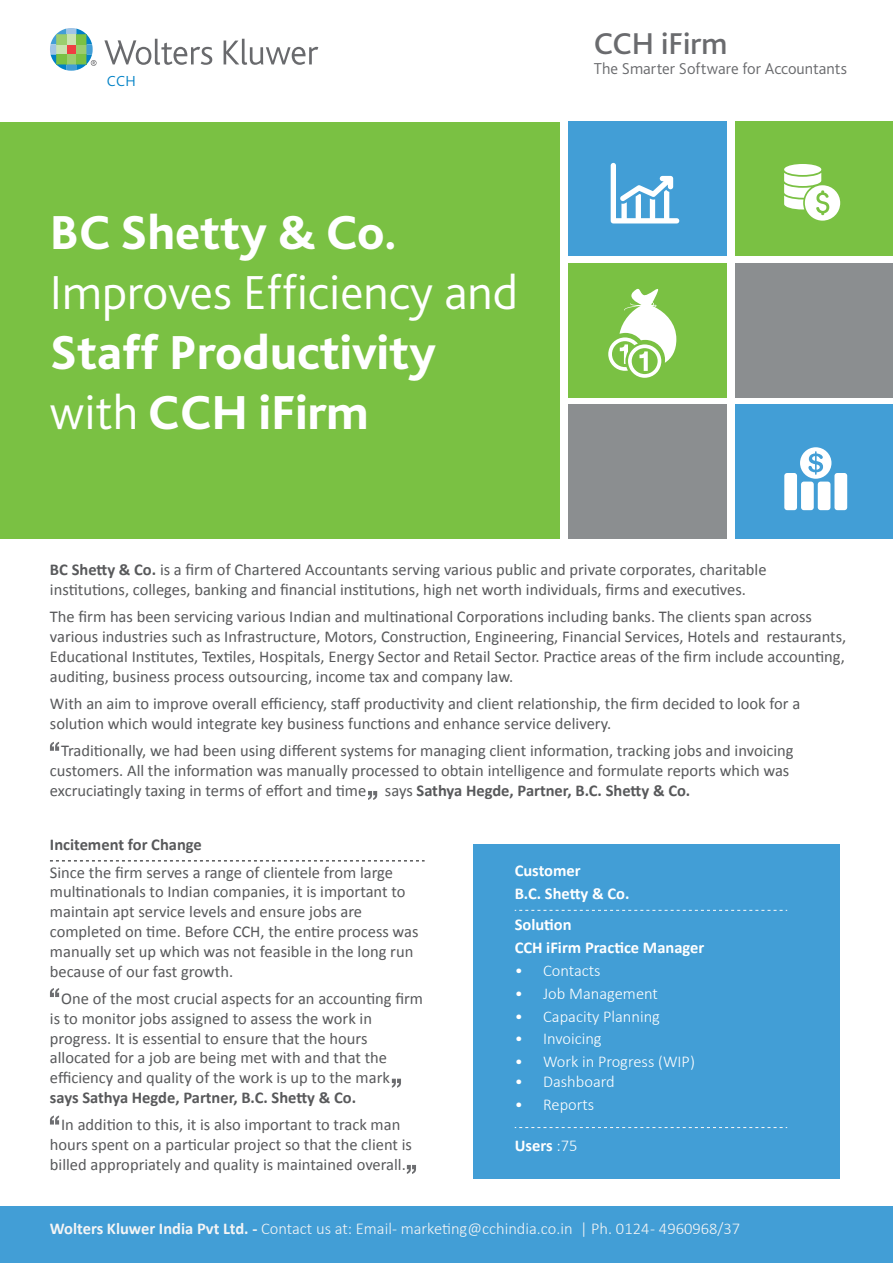
<style>
.page{position:relative;width:893px;height:1263px;background:#fff}
.page>*{position:absolute;margin:0;border:0;box-sizing:border-box;transform-origin:0 0}
.t1{font:800 49.95px/59.8px "Bliss 2";color:#fff}
.t2{font:300 49.95px "Bliss 2";color:#fff}
.t3{font:500 31.5px "Bliss 2";color:#6a6b6e}
.t4{font:16.5px/19.8px "Calibri";color:#58595b}
.t5{font:300 16.5px "Calibri";color:#fff}
.t6{font:300 16.5px "Calibri";color:#f5f5f5}
.t7{font:700 16.5px/22.8px "Calibri";color:#fff}
.t8{font:700 16.5px "Calibri";color:#58595b}
.t9{font:300 16.5px "Bliss 2";color:#6a6b6e}
.t10{font:300 15.15px "Bliss 2";color:#0081c6}
.s1{font-weight:300}
.s2{font-weight:700}
</style>
<div class="page">
<div style="left:0;top:1206px;width:893px;height:57px;background:#429ed6"></div>
<div style="left:0;top:122px;width:559px;height:417px;background:#7ac143"></div>
<div style="left:568px;top:122px;width:159px;height:134px;background:#429ed6"></div>
<div style="left:568px;top:263px;width:159px;height:134px;background:#7ac143"></div>
<div style="left:568px;top:404px;width:159px;height:135px;background:#8b8e90"></div>
<div style="left:735px;top:122px;width:158px;height:134px;background:#7ac143"></div>
<div style="left:735px;top:263px;width:158px;height:134px;background:#8b8e90"></div>
<div style="left:735px;top:404px;width:158px;height:135px;background:#429ed6"></div>
<div style="left:474px;top:844px;width:366px;height:334px;background:#429ed6"></div>
<svg style="left:515px;top:910px;width:272px;height:1px"></svg>
<svg style="left:515px;top:1127px;width:272px;height:1px"></svg>
<svg style="left:50px;top:860px;width:375px;height:1px"></svg>
<svg style="left:104px;top:39px;width:108px;height:26px"></svg>
<svg style="left:224px;top:39px;width:94px;height:26px"></svg>
<svg style="left:50px;top:28px;width:47px;height:43px"></svg>
<div style="left:784px;top:473px;width:13px;height:37px;background:#fff;border-radius:3px"></div>
<div style="left:801px;top:482px;width:13px;height:28px;background:#fff;border-radius:3px"></div>
<div style="left:818px;top:482px;width:12px;height:28px;background:#fff;border-radius:3px"></div>
<div style="left:834px;top:473px;width:13px;height:37px;background:#fff;border-radius:3px"></div>
<svg style="left:800px;top:447px;width:31px;height:32px"></svg>
<svg style="left:608px;top:288px;width:68px;height:90px"></svg>
<svg style="left:611px;top:163px;width:68px;height:60px"></svg>
<svg style="left:784px;top:164px;width:56px;height:57px"></svg>
<svg style="left:50px;top:742px;width:9px;height:9px"></svg>
<svg style="left:368px;top:791px;width:9px;height:9px"></svg>
<svg style="left:50px;top:988px;width:9px;height:9px"></svg>
<svg style="left:50px;top:1115px;width:9px;height:9px"></svg>
<svg style="left:392px;top:1079px;width:9px;height:9px"></svg>
<svg style="left:407px;top:1165px;width:9px;height:9px"></svg>
<p class="t10" style="left:107px;top:72px;width:31px">CCH</p>
<h1 class="t1" style="left:50px;top:201px;width:348px">BC Shetty &amp; Co.</h1>
<h1 class="t2" style="left:50px;top:261px;width:470px">Improves Efficiency and</h1>
<h1 class="t1" style="left:50px;top:321px;width:387px">Staff Productivity <span class="s1">with</span> CCH iFirm</h1>
<h2 class="t3" style="left:594px;top:24px;width:135px">CCH iFirm</h2>
<p class="t9" style="left:594px;top:58px;width:255px">The Smarter Software for Accountants</p>
<p class="t4" style="left:50px;top:559px;width:718px"><span class="s2">BC Shetty &amp; Co.</span> is a firm of Chartered Accountants serving various public and private corporates, charitable institutions, colleges, banking and financial institutions, high net worth individuals, firms and executives.</p>
<p class="t4" style="left:50px;top:606px;width:798px">The firm has been servicing various Indian and multinational Corporations including banks. The clients span across various industries such as Infrastructure, Motors, Construction, Engineering, Financial Services, Hotels and restaurants, Educational Institutes, Textiles, Hospitals, Energy Sector and Retail Sector. Practice areas of the firm include accounting, auditing, business process outsourcing, income tax and company law.</p>
<p class="t4" style="left:50px;top:693px;width:752px">With an aim to improve overall efficiency, staff productivity and client relationship, the firm decided to look for a solution which would integrate key business functions and enhance service delivery.</p>
<p class="t4" style="left:50px;top:740px;width:745px;text-indent:11px">Traditionally, we had been using different systems for managing client information, tracking jobs and invoicing customers. All the information was manually processed to obtain intelligence and formulate reports which was excruciatingly taxing in terms of effort and time says <span class="s2">Sathya Hegde, Partner, B.C. Shetty &amp; Co.</span></p>
<p class="t8" style="left:50px;top:835px;width:153px">Incitement for Change</p>
<p class="t4" style="left:50px;top:861px;width:370px">Since the firm serves a range of clientele from large multinationals to Indian companies, it is important to maintain apt service levels and ensure jobs are completed on time. Before CCH, the entire process was manually set up which was not feasible in the long run because of our fast growth.</p>
<p class="t4" style="left:50px;top:988px;width:375px;text-indent:11px">One of the most crucial aspects for an accounting firm is to monitor jobs assigned to assess the work in progress. It is essential to ensure that the hours allocated for a job are being met with and that the efficiency and quality of the work is up to the mark</p>
<p class="t8" style="left:50px;top:1087px;width:308px">says Sathya Hegde, Partner, B.C. Shetty &amp; Co.</p>
<p class="t4" style="left:50px;top:1114px;width:364px;text-align:center">In addition to this, it is also important to track man hours spent on a particular project so that the client is billed appropriately and quality is maintained overall.</p>
<p class="t7" style="left:515px;top:858px;width:116px">Customer<br>B.C. Shetty &amp; Co.</p>
<p class="t7" style="left:515px;top:913px;width:191px">Solution<br>CCH iFirm Practice Manager</p>
<p class="t5" style="left:515px;top:960px;width:87px">• Contacts</p>
<p class="t5" style="left:515px;top:983px;width:145px">• Job Management</p>
<p class="t5" style="left:515px;top:1006px;width:147px">• Capacity Planning</p>
<p class="t5" style="left:515px;top:1029px;width:88px">• Invoicing</p>
<p class="t5" style="left:515px;top:1051px;width:182px">• Work in Progress (WIP)</p>
<p class="t5" style="left:515px;top:1071px;width:102px">• Dashboard</p>
<p class="t5" style="left:515px;top:1094px;width:81px">• Reports</p>
<p class="t7" style="left:515px;top:1133px;width:64px">Users <span class="s1">:75</span></p>
<p class="t6" style="left:50px;top:1219px;width:692px"><span class="s2">Wolters Kluwer India Pvt Ltd. -</span> Contact us at: Email- marketing@cchindia.co.in | Ph. 0124 - 4960968/37</p>
</div>
